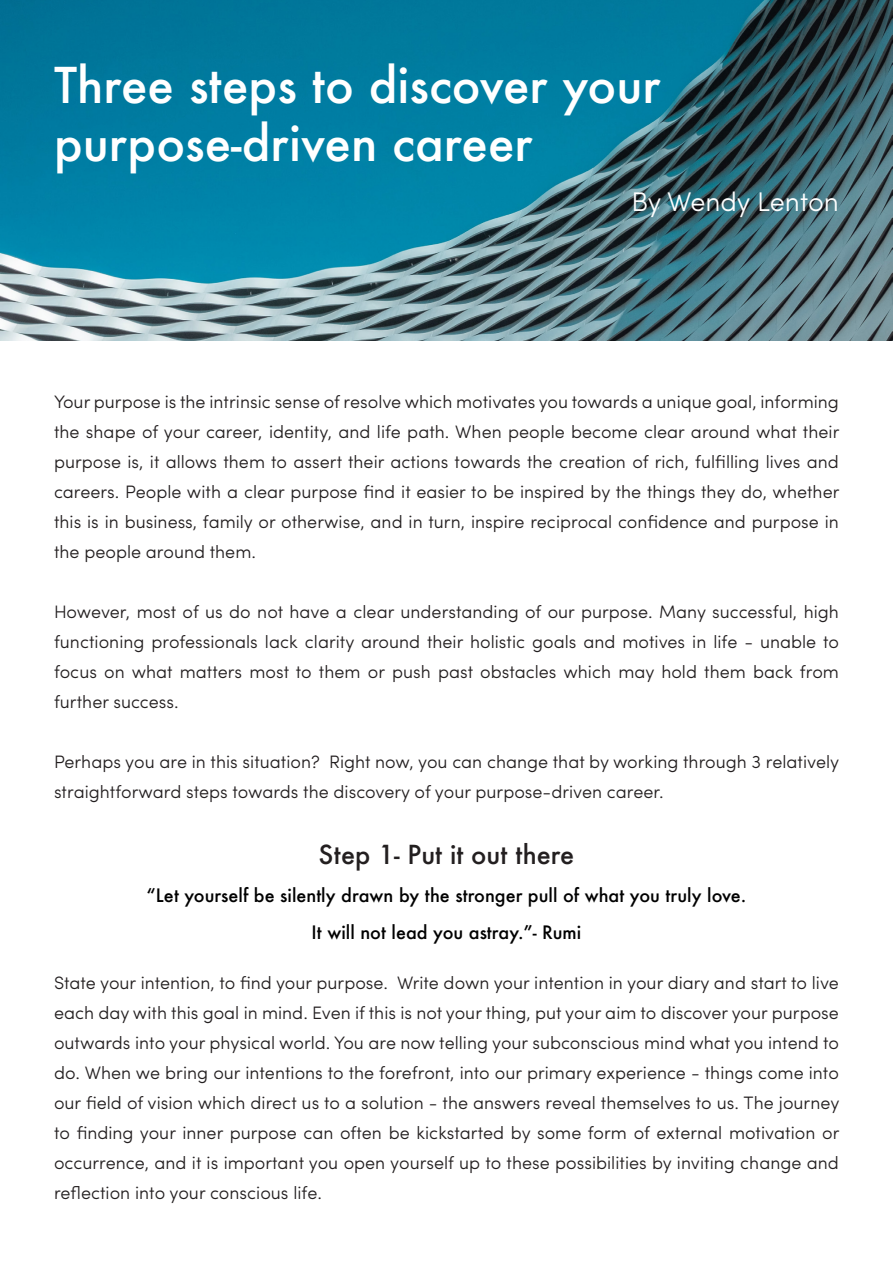
<style>
.page{position:relative;width:893px;height:1263px;background:#fff}
.page>*{position:absolute;margin:0;border:0;box-sizing:border-box;transform-origin:0 0}
.t1{font:500 48px "Futura";color:#fff}
.t2{font:300 27px "Sofia Pro";color:#fff}
.t3{font:500 25.5px "Futura";color:#231f20}
.t4{font:300 18px/30px "Sofia Pro";color:#231f20;text-align:justify}
.t5{font:500 18px "Futura";color:#000}
</style>
<div class="page">
<img style="left:0;top:0;width:893px;height:340px">
<p class="t1" style="left:54px;top:52px;width:608px">Three steps to discover your</p>
<p class="t1" style="left:54px;top:110px;width:480px">purpose-driven career</p>
<p class="t2" style="left:631px;top:181px;width:209px">By Wendy Lenton</p>
<p class="t4" style="left:54px;top:386px;width:787px">Your purpose is the intrinsic sense of resolve which motivates you towards a unique goal, informing the shape of your career, identity, and life path. When people become clear around what their purpose is, it allows them to assert their actions towards the creation of rich, fulfilling lives and careers. People with a clear purpose find it easier to be inspired by the things they do, whether this is in business, family or otherwise, and in turn, inspire reciprocal confidence and purpose in the people around them.</p>
<p class="t4" style="left:54px;top:596px;width:786px">However, most of us do not have a clear understanding of our purpose. Many successful, high functioning professionals lack clarity around their holistic goals and motives in life - unable to focus on what matters most to them or push past obstacles which may hold them back from further success.</p>
<p class="t4" style="left:54px;top:746px;width:787px">Perhaps you are in this situation? Right now, you can change that by working through 3 relatively straightforward steps towards the discovery of your purpose-driven career.</p>
<p class="t3" style="left:319px;top:837px;width:257px">Step 1- Put it out there</p>
<p class="t5" style="left:147px;top:883px;width:601px">“Let yourself be silently drawn by the stronger pull of what you truly love.</p>
<p class="t5" style="left:312px;top:920px;width:271px">It will not lead you astray.”- Rumi</p>
<p class="t4" style="left:54px;top:966px;width:787px">State your intention, to find your purpose. Write down your intention in your diary and start to live each day with this goal in mind. Even if this is not your thing, put your aim to discover your purpose outwards into your physical world. You are now telling your subconscious mind what you intend to do. When we bring our intentions to the forefront, into our primary experience - things come into our field of vision which direct us to a solution - the answers reveal themselves to us. The journey to finding your inner purpose can often be kickstarted by some form of external motivation or occurrence, and it is important you open yourself up to these possibilities by inviting change and reflection into your conscious life.</p>
</div>
